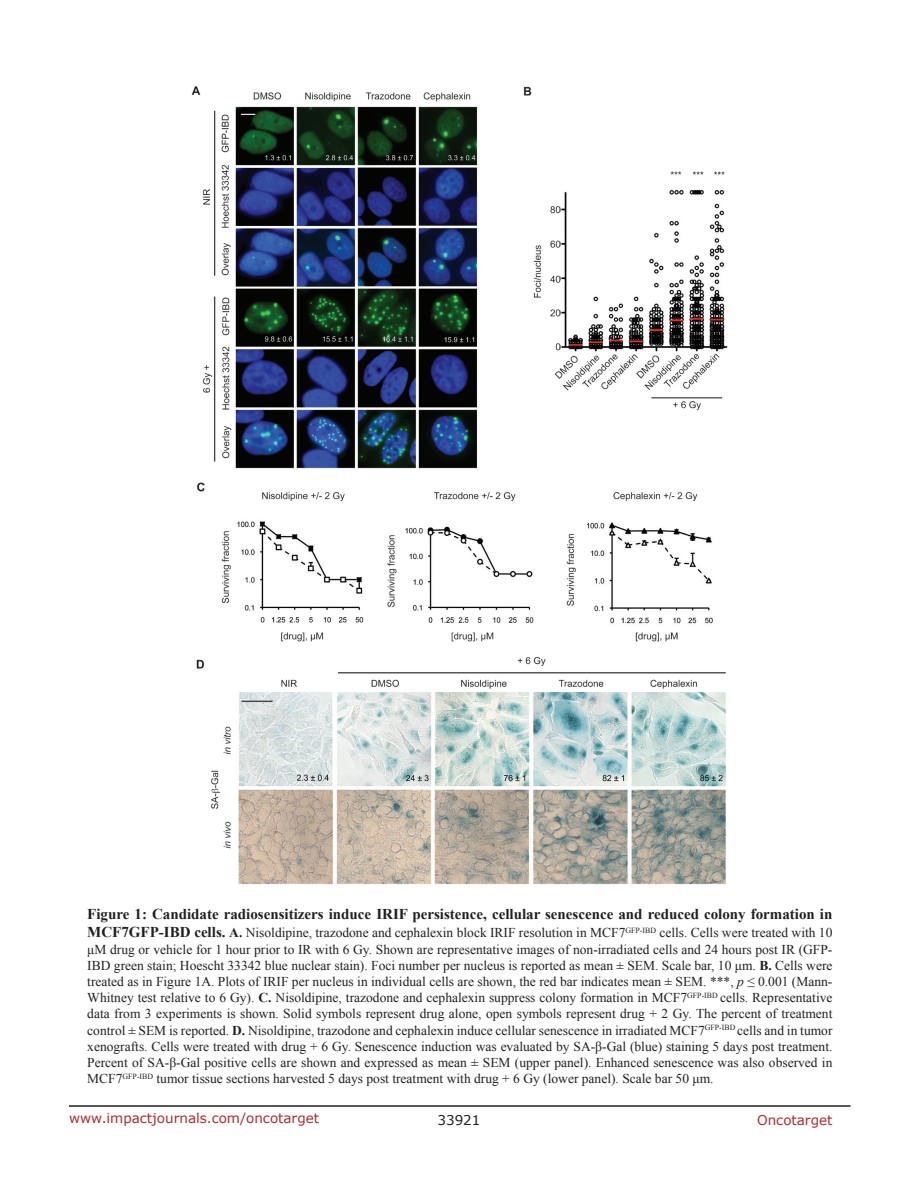
<style>
.page{position:relative;width:918px;height:1188px;background:#fff}
.page>*{position:absolute;margin:0;border:0;box-sizing:border-box;transform-origin:0 0}
.t1{font:700 15px "Times New Roman";color:#221f22}
.t2{font:13.5px/16.2px "Times New Roman";color:#221f22;text-align:justify}
.t3{font:13.5px "Verdana";color:#ac2b31}
.t4{font:13.5px "Verdana";color:#221f22}
.s1{font-weight:700;font-size:15px}
.s2{font-weight:700}
.s3{font-style:italic}
</style>
<div class="page">
<hr style="left:69px;top:1105px;width:781px;height:2px;background:#231f20">
<img style="left:191px;top:86px;width:537px;height:799px">
<p class="t1" style="left:87px;top:904px;width:747px">Figure 1: Candidate radiosensitizers induce IRIF persistence, cellular senescence and reduced colony formation in</p>
<p class="t2" style="left:87px;top:925px;width:747px"><span class="s1">MCF7GFP-IBD cells.</span> <span class="s2">A.</span> Nisoldipine, trazodone and cephalexin block IRIF resolution in MCF7<sup>GFP-IBD</sup> cells. Cells were treated with 10 μM drug or vehicle for 1 hour prior to IR with 6 Gy. Shown are representative images of non-irradiated cells and 24 hours post IR (GFP-IBD green stain; Hoescht 33342 blue nuclear stain). Foci number per nucleus is reported as mean ± SEM. Scale bar, 10 μm. <span class="s2">B.</span> Cells were treated as in Figure 1A. Plots of IRIF per nucleus in individual cells are shown, the red bar indicates mean ± SEM. ***, <span class="s3">p</span> ≤ 0.001 (Mann-Whitney test relative to 6 Gy). <span class="s2">C.</span> Nisoldipine, trazodone and cephalexin suppress colony formation in MCF7<sup>GFP-IBD</sup> cells. Representative data from 3 experiments is shown. Solid symbols represent drug alone, open symbols represent drug + 2 Gy. The percent of treatment control ± SEM is reported. <span class="s2">D.</span> Nisoldipine, trazodone and cephalexin induce cellular senescence in irradiated MCF7<sup>GFP-IBD</sup> cells and in tumor xenografts. Cells were treated with drug + 6 Gy. Senescence induction was evaluated by SA-β-Gal (blue) staining 5 days post treatment.<br>Percent of SA-β-Gal positive cells are shown and expressed as mean ± SEM (upper panel). Enhanced senescence was also observed in MCF7<sup>GFP-IBD</sup> tumor tissue sections harvested 5 days post treatment with drug + 6 Gy (lower panel). Scale bar 50 μm.</p>
<p class="t3" style="left:69px;top:1109px;width:252px">www.impactjournals.com/oncotarget</p>
<p class="t4" style="left:438px;top:1111px;width:44px">33921</p>
<p class="t3" style="left:757px;top:1111px;width:77px">Oncotarget</p>
</div>
